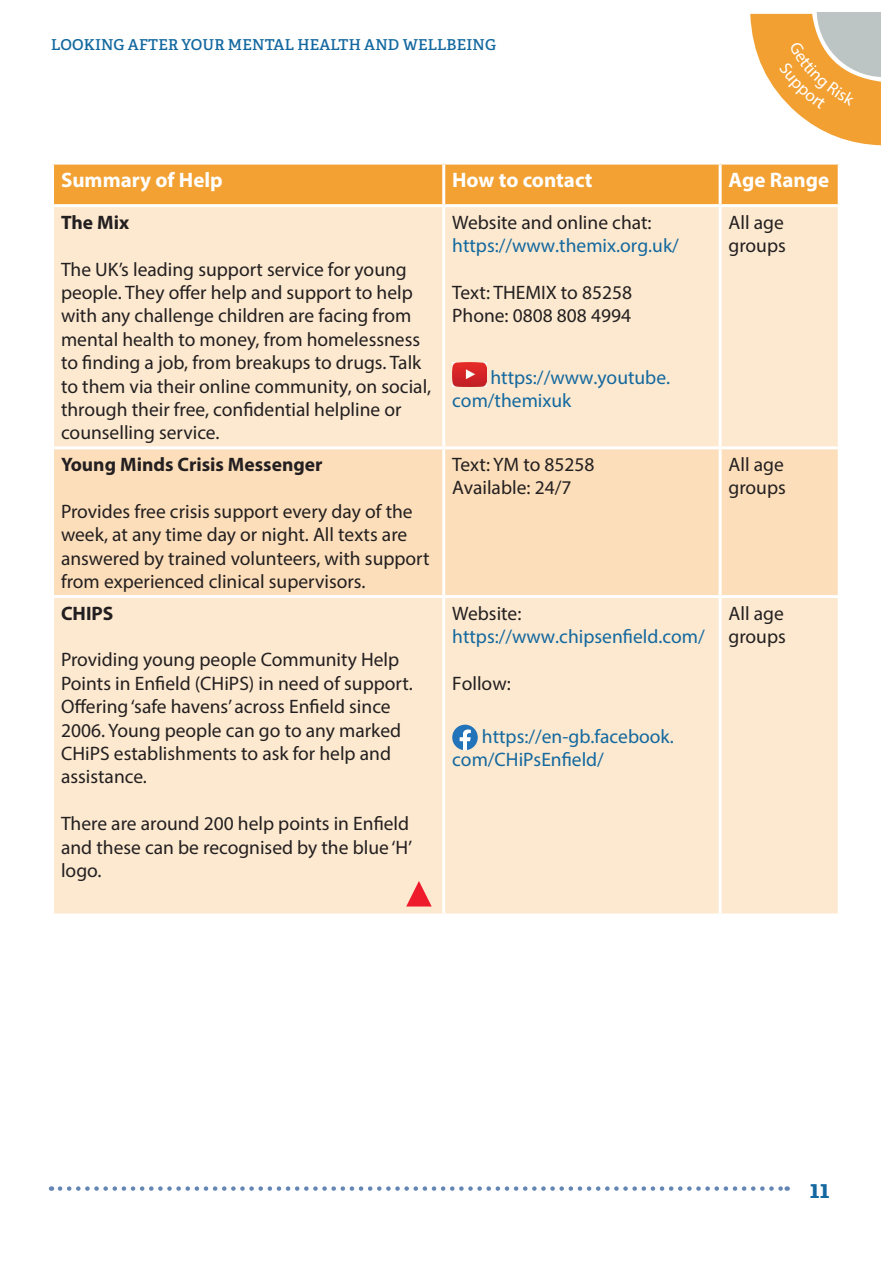
<style>
.page{position:relative;width:893px;height:1263px;background:#fff}
.page>*{position:absolute;margin:0;border:0;box-sizing:border-box;transform-origin:0 0}
.t1{font:700 24px "Adelle";color:#13689f}
.t2{font:700 21px "Myriad Pro";color:#fff}
.t3{font:19.5px/23.4px "Myriad Pro";color:#231f20}
.t4{font:19.5px/23.4px "Myriad Pro";color:#13689f}
.t5{font:700 19.5px "Myriad Pro";color:#231f20}
.t6{font:600 15px "Adelle";letter-spacing:.01em;color:#13689f}
</style>
<div class="page">
<svg style="left:60px;top:1186px;width:728px;height:5px"></svg>
<div style="left:54px;top:165px;width:784px;height:39px;background:#f2a132"></div>
<div style="left:54px;top:207px;width:784px;height:706px;background:#fce9d0"></div>
<div style="left:54px;top:449px;width:784px;height:146px;background:#fcdeba"></div>
<hr style="left:442px;top:165px;width:3px;height:39px;background:#fff">
<hr style="left:719px;top:165px;width:3px;height:39px;background:#fff">
<hr style="left:442px;top:207px;width:3px;height:239px;background:#fff">
<hr style="left:719px;top:207px;width:3px;height:239px;background:#fff">
<hr style="left:51px;top:446px;width:393px;height:3px;background:#fff">
<hr style="left:444px;top:446px;width:276px;height:3px;background:#fff">
<hr style="left:442px;top:449px;width:3px;height:146px;background:#fff">
<hr style="left:720px;top:446px;width:121px;height:3px;background:#fff">
<hr style="left:719px;top:449px;width:3px;height:146px;background:#fff">
<hr style="left:51px;top:595px;width:393px;height:3px;background:#fff">
<hr style="left:444px;top:595px;width:276px;height:3px;background:#fff">
<hr style="left:442px;top:598px;width:3px;height:315px;background:#fff">
<hr style="left:720px;top:595px;width:121px;height:3px;background:#fff">
<hr style="left:719px;top:598px;width:3px;height:315px;background:#fff">
<img style="left:452px;top:362px;width:34px;height:24px">
<svg style="left:406px;top:881px;width:26px;height:25px"></svg>
<svg style="left:452px;top:725px;width:26px;height:25px"></svg>
<svg style="left:750px;top:13px;width:130px;height:133px"></svg>
<p class="t6" style="left:51px;top:35px;width:446px">LOOKING AFTER YOUR MENTAL HEALTH AND WELLBEING</p>
<p class="t2" style="left:61px;top:167px;width:163px">Summary of Help</p>
<p class="t2" style="left:452px;top:167px;width:142px">How to contact</p>
<p class="t2" style="left:729px;top:167px;width:102px">Age Range</p>
<p class="t5" style="left:61px;top:209px;width:70px">The Mix</p>
<p class="t3" style="left:61px;top:257px;width:372px">The UK’s leading support service for young people. They offer help and support to help with any challenge children are facing from mental health to money, from homelessness to finding a job, from breakups to drugs. Talk to them via their online community, on social, through their free, confidential helpline or counselling service.</p>
<p class="t3" style="left:452px;top:210px;width:201px">Website and online chat:</p>
<p class="t4" style="left:452px;top:234px;width:228px">https://www.themix.org.uk/</p>
<p class="t3" style="left:452px;top:280px;width:181px">Text: THEMIX to 85258</p>
<p class="t3" style="left:452px;top:304px;width:180px">Phone: 0808 808 4994</p>
<p class="t3" style="left:729px;top:210px;width:59px">All age groups</p>
<p class="t4" style="left:452px;top:365px;width:219px;text-indent:38px">https://www.youtube. com/themixuk</p>
<p class="t5" style="left:61px;top:452px;width:263px">Young Minds Crisis Messenger</p>
<p class="t3" style="left:61px;top:499px;width:370px">Provides free crisis support every day of the week, at any time day or night. All texts are answered by trained volunteers, with support from experienced clinical supervisors.</p>
<p class="t5" style="left:61px;top:600px;width:54px">CHIPS</p>
<p class="t3" style="left:61px;top:648px;width:353px">Providing young people Community Help Points in Enfield (CHiPS) in need of support.<br>Offering ‘safe havens’ across Enfield since 2006. Young people can go to any marked CHiPS establishments to ask for help and assistance.</p>
<p class="t3" style="left:61px;top:812px;width:353px">There are around 200 help points in Enfield and these can be recognised by the blue ‘H’ logo.</p>
<p class="t3" style="left:452px;top:452px;width:144px">Text: YM to 85258</p>
<p class="t3" style="left:452px;top:476px;width:121px">Available: 24/7</p>
<p class="t3" style="left:452px;top:601px;width:71px">Website:</p>
<p class="t4" style="left:452px;top:624px;width:254px">https://www.chipsenfield.com/</p>
<p class="t3" style="left:452px;top:671px;width:60px">Follow:</p>
<p class="t4" style="left:452px;top:724px;width:223px;text-indent:30px">https://en-gb.facebook. com/CHiPsEnfield/</p>
<p class="t3" style="left:729px;top:452px;width:59px">All age groups</p>
<p class="t3" style="left:729px;top:601px;width:59px">All age groups</p>
<p class="t1" style="left:810px;top:1174px;width:21px">11</p>
</div>
